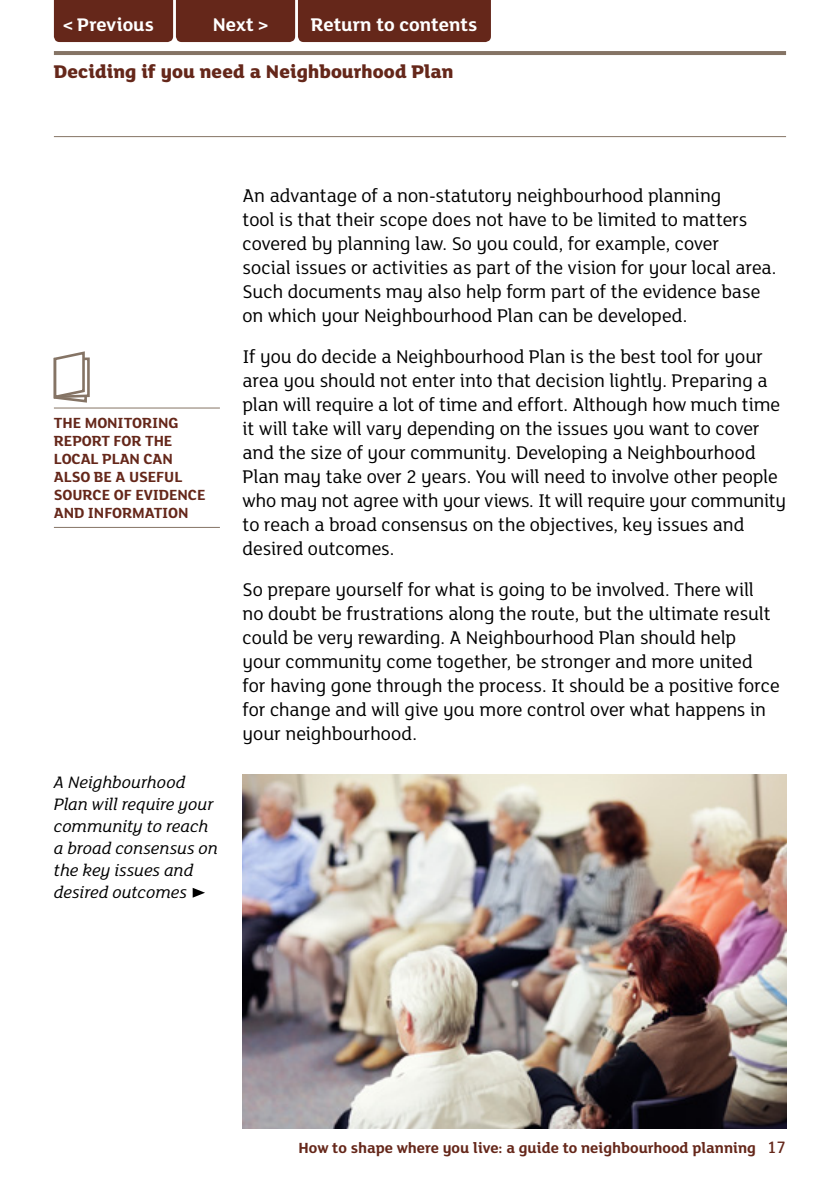
<style>
.page{position:relative;width:840px;height:1191px;background:#fff}
.page>*{position:absolute;margin:0;border:0;box-sizing:border-box;transform-origin:0 0}
.t1{font:20px/24px "FS Lola";letter-spacing:-.005em;color:#000}
.t2{font:800 20px "FS Lola";color:#65271a}
.t3{font:700 20px "FS Lola";color:#fff}
.t4{font:700 19.8px "FS Lola";color:#fff}
.t5{font:italic 18px/22px "FS Lola";color:#000}
.t6{font:700 16px/18px "FS Lola";color:#65271a}
.s1{font-weight:500;font-size:25.8px}
.s2{font-weight:500;font-size:18px}
</style>
<div class="page">
<hr style="left:54px;top:51px;width:731px;height:4px;background:#857465">
<hr style="left:54px;top:136px;width:731px;height:1px;background:#857465">
<img style="left:242px;top:774px;width:543px;height:354px">
<svg style="left:192px;top:887px;width:13px;height:10px"></svg>
<hr style="left:54px;top:407px;width:166px;height:1px;background:#857465">
<hr style="left:54px;top:527px;width:166px;height:1px;background:#857465">
<svg style="left:53px;top:351px;width:37px;height:52px"></svg>
<div style="left:54px;top:0;width:436px;height:42px;background:#65271a"></div>
<p class="t4" style="left:61px;top:11px;width:94px"><span class="s1">&lt;</span>PREVIOUS</p>
<p class="t3" style="left:213px;top:11px;width:59px">NEXT<span class="s1">&gt;</span></p>
<p class="t3" style="left:310px;top:11px;width:168px">RETURN TO CONTENTS</p>
<p class="t2" style="left:54px;top:58px;width:401px">Deciding if you need a Neighbourhood Plan</p>
<p class="t6" style="left:54px;top:413px;width:115px">THE MONITORING<br>REPORT FOR THE<br>LOCAL</p>
<p class="t6" style="left:54px;top:449px;width:127px;text-indent:89px">CAN<br>ALSO BEA USEFUL<br>SOURCE</p>
<p class="t6" style="left:102px;top:449px;width:20px">PLAN</p>
<p class="t6" style="left:114px;top:485px;width:56px">OF EVIDENCE</p>
<p class="t6" style="left:54px;top:503px;width:11px">AND</p>
<p class="t6" style="left:88px;top:503px;width:100px">INFORMATION</p>
<p class="t5" style="left:54px;top:770px;width:165px">A Neighbourhood<br>Plan will require your community to reach a broad consensus on the key issues and desired outcomes</p>
<p class="t1" style="left:242px;top:183px;width:535px">An advantage of a non-statutory neighbourhood planning<br>tool is that their scope does not have to be limited to matters covered by planning law. So you could, for example, cover<br>social issues or activities as part of the vision for your local area.<br>Such documents may also help form part of the evidence base on which your Neighbourhood Plan can be developed.</p>
<p class="t1" style="left:242px;top:344px;width:544px">If you do decide a Neighbourhood Plan is the best tool for your area you should not enter into that decision lightly. Preparing a plan will require a lot of time and effort. Although how much time it will take will vary depending on the issues you want to cover and the size of your community. Developing a Neighbourhood Plan may take over 2 years. You will need to involve other people who may not agree with your views. It will require your community to reach a broad consensus on the objectives, key issues and desired outcomes.</p>
<p class="t1" style="left:242px;top:577px;width:538px">So prepare yourself for what is going to be involved. There will no doubt be frustrations along the route, but the ultimate result could be very rewarding. A Neighbourhood Plan should help<br>your community come together, be stronger and more united for having gone through the process. It should be a positive force for change and will give you more control over what happens in your neighbourhood.</p>
<p class="t6" style="left:298px;top:1138px;width:488px">HOW TO SHAPE WHERE YOU LIVE: A GUIDE TO NEIGHBOURHOOD PLANNING <span class="s2">17</span></p>
</div>
